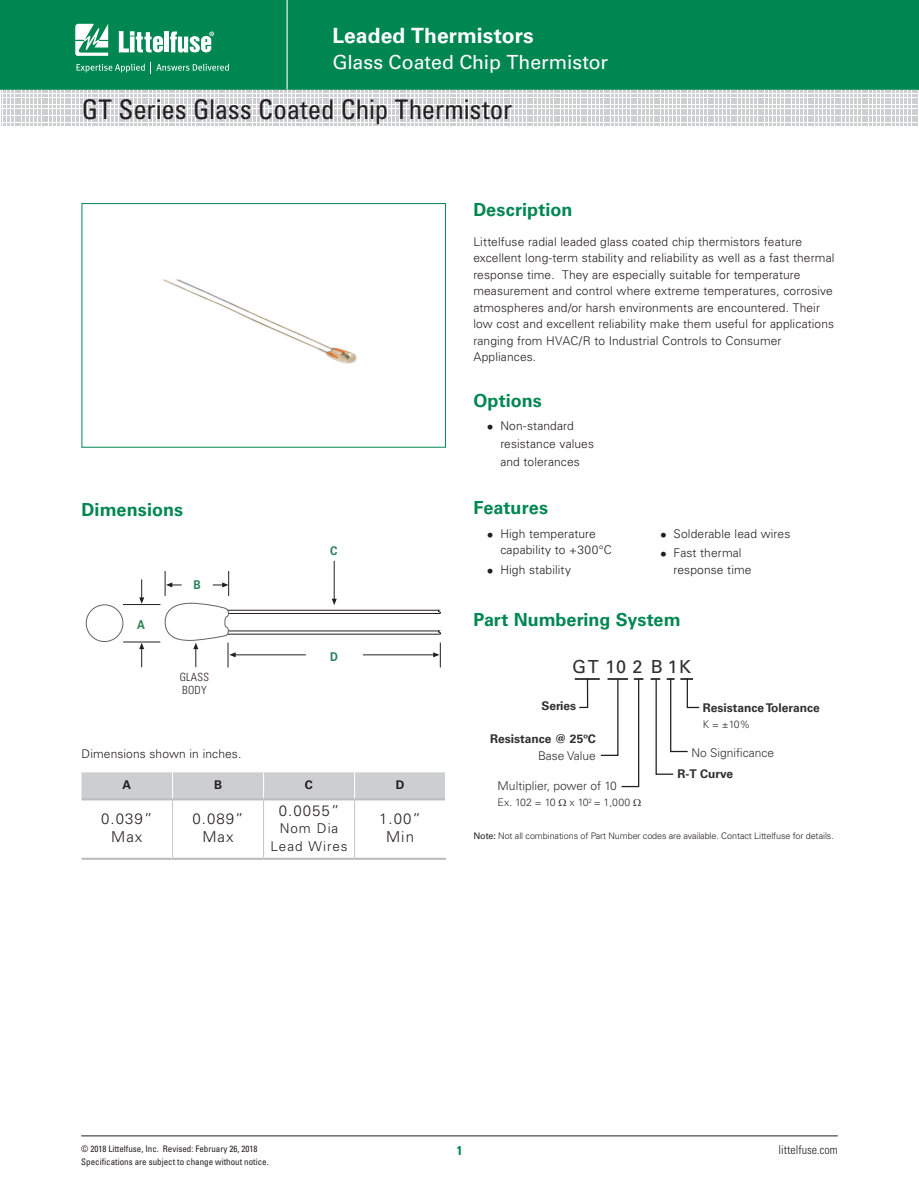
<style>
.page{position:relative;width:919px;height:1191px;background:#fff}
.page>*{position:absolute;margin:0;border:0;box-sizing:border-box;transform-origin:0 0}
.t1{font:condensed 27px "Univers LT Std";letter-spacing:-.005em;color:#231f20}
.t2{font:700 21px "Univers LT Std";letter-spacing:.005em;color:#fff}
.t3{font:19.5px "Univers LT Std";letter-spacing:-.005em;color:#fff}
.t4{font:700 18px "Univers LT Std";color:#008751}
.t5{font:18px "Univers";color:#312f30}
.t6{font:300 15px/18px "Univers LT Std";letter-spacing:.07em;color:#231f20;text-align:center}
.t7{font:300 13.5px/18px "Univers LT Std";letter-spacing:.07em;color:#231f20;text-align:center}
.t8{font:700 condensed 12.75px "Univers LT Std";color:#008751}
.t9{font:700 12.15px "Univers";color:#2b835a;scale:.9 1}
.t10{font:300 12px/16.5px "Univers LT Std";letter-spacing:.01em;color:#231f20}
.t11{font:700 12px "Univers";color:#312f30}
.t12{font:300 12px "Univers";color:#312f30}
.t13{font:300 condensed 12px "Univers LT Std";color:#231f20}
.t14{font:700 12px "Univers LT Std";color:#231f20}
.t15{font:300 condensed 11.25px/13px "Univers";letter-spacing:.025em;color:#231f20}
.t16{font:300 10.5px "Univers";letter-spacing:-.035em;color:#312f30}
.t17{font:condensed 9px "Univers LT Std";color:#231f20}
.t18{font:300 9px "Univers";letter-spacing:-.01em;color:#231f20}
.s1{font-family:"Univers";font-size:13.5px}
.s2{font-weight:400}
</style>
<div class="page">
<hr style="left:81px;top:1135px;width:756px;height:1px;background:#231f20">
<svg style="left:1px;top:0;width:917px;height:126px;background:#44a27d"></svg>
<img style="left:162px;top:279px;width:195px;height:85px">
<div style="left:81px;top:203px;width:365px;height:244px;border:1px solid #008751"></div>
<hr style="left:81px;top:857px;width:91px;height:3px;background:#bcbdc0">
<hr style="left:172px;top:857px;width:91px;height:3px;background:#bcbdc0">
<hr style="left:263px;top:857px;width:91px;height:3px;background:#bcbdc0">
<hr style="left:354px;top:857px;width:92px;height:3px;background:#bcbdc0">
<hr style="left:81px;top:798px;width:91px;height:2px;background:#bcbdc0">
<hr style="left:172px;top:798px;width:91px;height:2px;background:#bcbdc0">
<hr style="left:263px;top:798px;width:91px;height:2px;background:#bcbdc0">
<hr style="left:354px;top:798px;width:91px;height:2px;background:#bcbdc0">
<svg style="left:81px;top:772px;width:364px;height:27px;background:#cdced0"></svg>
<hr style="left:172px;top:800px;width:1px;height:57px;background:#c7c8ca">
<hr style="left:263px;top:800px;width:1px;height:57px;background:#c7c8ca">
<hr style="left:354px;top:800px;width:1px;height:57px;background:#c7c8ca">
<div style="left:86px;top:604px;width:37px;height:38px;border:1px solid #636366;border-radius:50%"></div>
<hr style="left:123px;top:604px;width:37px;height:1px;background:#231f20">
<hr style="left:123px;top:642px;width:37px;height:1px;background:#231f20">
<svg style="left:139px;top:643px;width:5px;height:24px"></svg>
<svg style="left:139px;top:579px;width:5px;height:25px"></svg>
<hr style="left:334px;top:561px;width:1px;height:39px;background:#231f20">
<svg style="left:164px;top:571px;width:277px;height:96px"></svg>
<svg style="left:599px;top:678px;width:44px;height:110px"></svg>
<hr style="left:607px;top:678px;width:21px;height:2px;background:#231f20">
<svg style="left:650px;top:678px;width:50px;height:97px"></svg>
<svg style="left:579px;top:680px;width:10px;height:29px"></svg>
<hr style="left:574px;top:678px;width:25px;height:2px;background:#231f20">
<h2 class="t2" style="left:332px;top:23px;width:203px">Leaded Thermistors</h2>
<h3 class="t3" style="left:332px;top:50px;width:277px">Glass Coated Chip Thermistor</h3>
<h1 class="t1" style="left:82px;top:92px;width:432px">GT Series Glass Coated Chip Thermistor</h1>
<h3 class="t4" style="left:473px;top:199px;width:101px">Description</h3>
<p class="t10" style="left:473px;top:233px;width:362px">Littelfuse radial leaded glass coated chip thermistors feature excellent long-term stability and reliability as well as a fast thermal response time. They are especially suitable for temperature measurement and control where extreme temperatures, corrosive atmospheres and/or harsh environments are encountered. Their low cost and excellent reliability make them useful for applications ranging from HVAC/R to Industrial Controls to Consumer Appliances.</p>
<h3 class="t4" style="left:81px;top:499px;width:103px">Dimensions</h3>
<p class="t9" style="left:137px;top:617px;width:10px">A</p>
<p class="t9" style="left:193px;top:577px;width:10px">B</p>
<p class="t15" style="left:180px;top:670px;width:31px">GLASS<br>BODY</p>
<p class="t10" style="left:81px;top:746px;width:161px">Dimensions shown in inches.</p>
<p class="t9" style="left:330px;top:543px;width:10px">C</p>
<p class="t9" style="left:330px;top:650px;width:10px">D</p>
<p class="t14" style="left:122px;top:777px;width:10px">A</p>
<p class="t14" style="left:214px;top:777px;width:10px">B</p>
<p class="t14" style="left:305px;top:777px;width:10px">C</p>
<p class="t14" style="left:396px;top:777px;width:10px">D</p>
<p class="t6" style="left:101px;top:810px;width:53px">0.039”<br>Max</p>
<p class="t6" style="left:192px;top:810px;width:53px">0.089”<br>Max</p>
<p class="t6" style="left:279px;top:801px;width:62px">0.0055”</p>
<p class="t7" style="left:270px;top:819px;width:79px">Nom Dia<br>Lead Wires</p>
<p class="t6" style="left:379px;top:810px;width:43px">1.00”<br>Min</p>
<h3 class="t4" style="left:473px;top:390px;width:70px">Options</h3>
<p class="t10" style="left:500px;top:417px;width:95px;line-height:18px;text-indent:-14px"><span class="s1">•</span> Non-standard resistance values and tolerances</p>
<h3 class="t4" style="left:473px;top:497px;width:76px">Features</h3>
<p class="t10" style="left:500px;top:525px;width:113px;text-indent:-14px"><span class="s1">•</span> High temperature capability to +300°C</p>
<p class="t10" style="left:487px;top:561px;width:86px"><span class="s1">•</span> High stability</p>
<p class="t10" style="left:660px;top:525px;width:132px"><span class="s1">•</span> Solderable lead wires</p>
<p class="t10" style="left:673px;top:544px;width:79px;text-indent:-14px"><span class="s1">•</span> Fast thermal response time</p>
<h3 class="t4" style="left:473px;top:609px;width:209px">Part Numbering System</h3>
<h3 class="t5" style="left:572px;top:655px;width:120px">GT 10 2 B 1K</h3>
<p class="t11" style="left:541px;top:698px;width:36px">Series</p>
<p class="t11" style="left:702px;top:700px;width:118px">Resistance Tolerance</p>
<p class="t11" style="left:490px;top:732px;width:107px">Resistance @ 25ºC</p>
<p class="t12" style="left:538px;top:748px;width:59px">Base Value</p>
<p class="t12" style="left:497px;top:778px;width:121px">Multiplier, power of 10</p>
<p class="t16" style="left:497px;top:796px;width:59px">Ex. 102 = 10</p>
<p class="t16" style="left:569px;top:796px;width:62px">x 10<sup>2</sup> = 1,000</p>
<p class="t16" style="left:702px;top:718px;width:49px">K = ±10%</p>
<p class="t12" style="left:691px;top:745px;width:84px">No Significance</p>
<p class="t11" style="left:677px;top:766px;width:57px">R-T Curve</p>
<p class="t18" style="left:473px;top:830px;width:362px"><span class="s2">Note:</span> Not all combinations of Part Number codes are available. Contact Littelfuse for details.</p>
<p class="t17" style="left:81px;top:1142px;width:178px">© 2018 Littelfuse, Inc. Revised: February 26, 2018</p>
<p class="t8" style="left:456px;top:1142px;width:7px">1</p>
<p class="t13" style="left:778px;top:1142px;width:61px">littelfuse.com</p>
<p class="t17" style="left:81px;top:1156px;width:189px">Specifications are subject to change without notice.</p>
</div>
